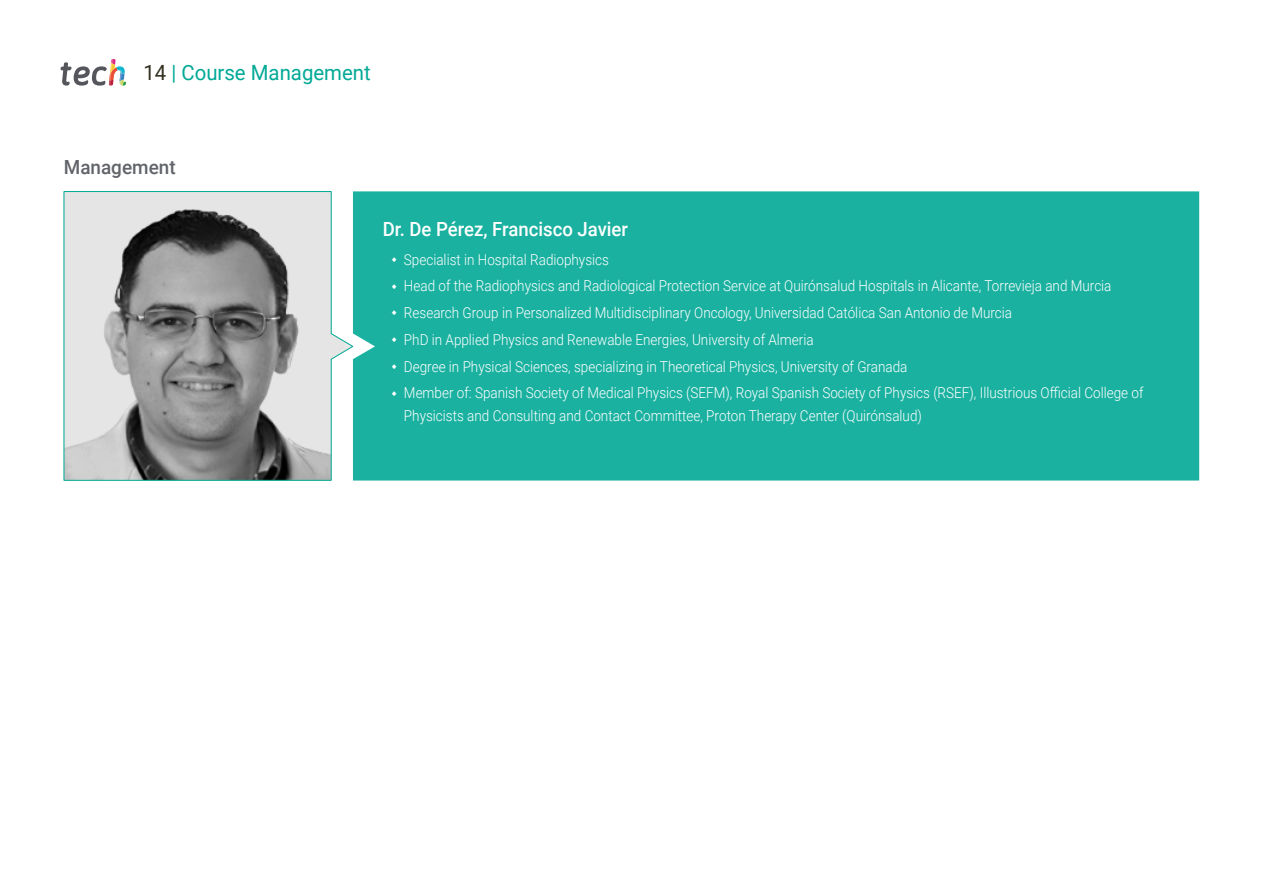
<style>
.page{position:relative;width:1263px;height:893px;background:#fff}
.page>*{position:absolute;margin:0;border:0;box-sizing:border-box;transform-origin:0 0}
.t1{font:21px "Roboto";color:#00a996}
.t2{font:500 19.5px "Roboto";color:#fff;scale:.95 1}
.t3{font:500 19.5px "Roboto";color:#61646a}
.t4{font:300 15px/26.7px "Roboto";color:#fff;scale:.9 1}
.s1{color:#312e20}
</style>
<div class="page">
<div style="left:353px;top:191px;width:846px;height:290px;background:#1ab1a0"></div>
<svg style="left:64px;top:191px;width:289px;height:290px;background:#abadad"></svg>
<svg style="left:61px;top:59px;width:65px;height:27px"></svg>
<svg style="left:392px;top:257px;width:5px;height:5px"></svg>
<svg style="left:392px;top:284px;width:5px;height:5px"></svg>
<svg style="left:392px;top:310px;width:5px;height:5px"></svg>
<svg style="left:392px;top:337px;width:5px;height:5px"></svg>
<svg style="left:392px;top:364px;width:5px;height:5px"></svg>
<svg style="left:392px;top:391px;width:5px;height:5px"></svg>
<h1 class="t1" style="left:144px;top:57px;width:229px"><span class="s1">14</span> | Course Management</h1>
<h2 class="t3" style="left:64px;top:154px;width:113px">Management</h2>
<h2 class="t2" style="left:383px;top:215px;width:260px">Dr. De Pérez, Francisco Javier</h2>
<p class="t4" style="left:404px;top:245px;width:823px">Specialist in Hospital Radiophysics<br>Head of the Radiophysics and Radiological Protection Service at Quirónsalud Hospitals in Alicante, Torrevieja and Murcia Research Group in Personalized Multidisciplinary Oncology, Universidad Católica San Antonio de Murcia<br>PhD in Applied Physics and Renewable Energies, University of Almeria<br>Degree in Physical Sciences, specializing in Theoretical Physics, University of Granada<br>Member of: Spanish Society of Medical Physics (SEFM), Royal Spanish Society of Physics (RSEF), Illustrious Official College of</p>
<p class="t4" style="left:404px;top:402px;width:577px">Physicists and Consulting and Contact Committee, Proton Therapy Center (Quirónsalud)</p>
</div>
